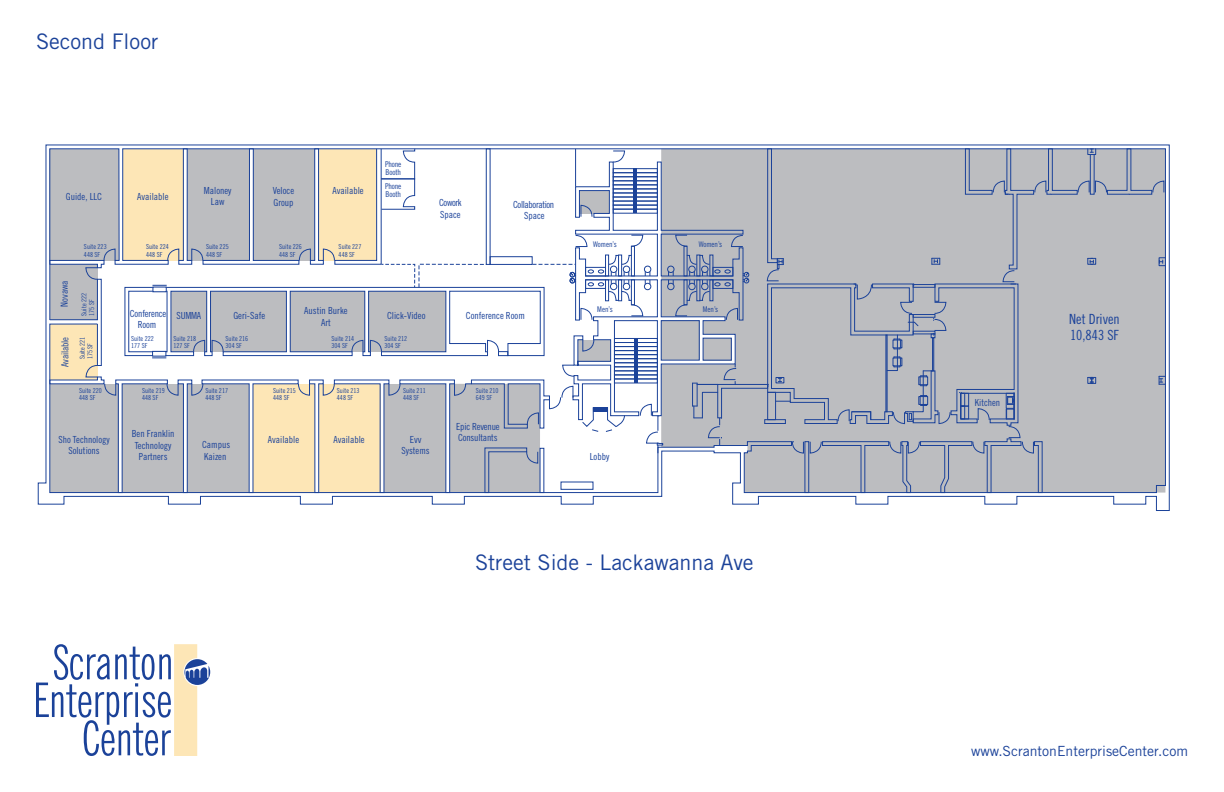
<style>
.page{position:relative;width:1224px;height:792px;background:#fff}
.page>*{position:absolute;margin:0;border:0;box-sizing:border-box;transform-origin:0 0}
.t1{font:21.5px "Trade Gothic LT Std";color:#1b4299}
.t2{font:14px "Trade Gothic LT Std";color:#1b4299}
.t3{font:14px/16.8px "Trade Gothic LT Std Cn 18";color:#1b4299}
.t4{font:9.7px/11.7px "Trade Gothic LT Std Cn 18";color:#1b4299;text-align:center}
.t5{font:9.7px/11.7px "Trade Gothic LT Std Cn 18";letter-spacing:-.035em;color:#1b4299;text-align:center}
.t6{font:8px/8px "Trade Gothic LT Std Cn 18";letter-spacing:-.015em;color:#1b4299}
.t7{font:7.8px "Trade Gothic LT Std Cn 18";color:#1b4299}
.t8{font:6.8px/7.6px "Trade Gothic LT Std Cn 18";color:#1b4299}
</style>
<div class="page">
<svg style="left:37px;top:144px;width:1133px;height:367px"></svg>
<svg style="left:36px;top:644px;width:174px;height:112px"></svg>
<svg style="left:49px;top:148px;width:1116px;height:345px"></svg>
<div style="left:498px;top:351px;width:10px;height:5px;border:1px solid #1b4299"></div>
<div style="left:561px;top:482px;width:32px;height:8px;border:1px solid #1b4299"></div>
<h1 class="t1" style="left:36px;top:28px;width:124px">Second Floor</h1>
<p class="t6" style="left:385px;top:160px;width:18px">Phone<br>Booth</p>
<p class="t4" style="left:137px;top:190px;width:33px">Available</p>
<p class="t4" style="left:204px;top:184px;width:29px">Maloney<br>Law</p>
<p class="t4" style="left:66px;top:191px;width:38px">Guide, LLC</p>
<p class="t4" style="left:273px;top:185px;width:23px;text-align:left">Veloce<br>Group</p>
<p class="t4" style="left:333px;top:185px;width:33px">Available</p>
<p class="t6" style="left:385px;top:182px;width:18px">Phone<br>Booth</p>
<p class="t5" style="left:439px;top:197px;width:24px;text-align:left">Cowork<br>Space</p>
<p class="t5" style="left:513px;top:198px;width:43px">Collaboration<br>Space</p>
<p class="t8" style="left:84px;top:243px;width:24px">Suite 223<br>448 SF</p>
<p class="t8" style="left:146px;top:243px;width:24px">Suite 224<br>448 SF</p>
<p class="t8" style="left:206px;top:243px;width:24px">Suite 225<br>448 SF</p>
<p class="t8" style="left:279px;top:243px;width:24px">Suite 226<br>448 SF</p>
<p class="t8" style="left:339px;top:243px;width:24px">Suite 227<br>448 SF</p>
<p class="t4" style="left:58px;top:307px;width:28px;rotate:-90deg">Novawa</p>
<p class="t4" style="left:59px;top:367px;width:32px;rotate:-90deg">Available</p>
<p class="t8" style="left:80px;top:316px;width:24px;rotate:-90deg">Suite 222<br>175 SF</p>
<p class="t4" style="left:130px;top:307px;width:38px">Conference<br>Room</p>
<p class="t4" style="left:177px;top:309px;width:26px">SUMMA</p>
<p class="t4" style="left:304px;top:305px;width:45px">Austin Burke<br>Art</p>
<p class="t4" style="left:233px;top:310px;width:33px">Geri-Safe</p>
<p class="t4" style="left:387px;top:310px;width:40px">Click-Video</p>
<p class="t4" style="left:466px;top:310px;width:61px">Conference Room</p>
<p class="t8" style="left:79px;top:359px;width:24px;rotate:-90deg">Suite 221<br>175 SF</p>
<p class="t8" style="left:173px;top:334px;width:24px">Suite 218<br>127 SF</p>
<p class="t8" style="left:226px;top:334px;width:24px">Suite 216<br>304 SF</p>
<p class="t8" style="left:332px;top:334px;width:24px">Suite 214<br>304 SF</p>
<p class="t8" style="left:385px;top:334px;width:24px">Suite 212<br>304 SF</p>
<p class="t8" style="left:131px;top:334px;width:24px">Suite 222<br>177 SF</p>
<p class="t8" style="left:79px;top:386px;width:24px">Suite 220<br>448 SF</p>
<p class="t8" style="left:142px;top:386px;width:24px">Suite 219<br>448 SF</p>
<p class="t8" style="left:205px;top:386px;width:24px">Suite 217<br>448 SF</p>
<p class="t8" style="left:273px;top:386px;width:24px">Suite 215<br>448 SF</p>
<p class="t8" style="left:337px;top:386px;width:24px">Suite 213<br>448 SF</p>
<p class="t8" style="left:403px;top:386px;width:24px">Suite 211<br>448 SF</p>
<p class="t8" style="left:476px;top:387px;width:24px;line-height:6.8px">Suite 210<br>649 SF</p>
<p class="t4" style="left:58px;top:433px;width:53px">Sho Technology<br>Solutions</p>
<p class="t4" style="left:132px;top:427px;width:44px">Ben Franklin<br>Technology<br>Partners</p>
<p class="t4" style="left:402px;top:433px;width:30px">Evv<br>Systems</p>
<p class="t4" style="left:268px;top:434px;width:33px">Available</p>
<p class="t4" style="left:334px;top:434px;width:33px">Available</p>
<p class="t4" style="left:202px;top:439px;width:30px;text-align:left">Campus<br>Kaizen</p>
<p class="t4" style="left:456px;top:420px;width:45px;text-align:left">Epic Revenue<br>Consultants</p>
<p class="t7" style="left:593px;top:240px;width:25px">Women’s</p>
<p class="t7" style="left:597px;top:305px;width:17px">Men’s</p>
<p class="t4" style="left:590px;top:451px;width:21px">Lobby</p>
<p class="t7" style="left:699px;top:240px;width:25px">Women’s</p>
<p class="t7" style="left:703px;top:305px;width:17px">Men’s</p>
<h1 class="t1" style="left:475px;top:549px;width:280px">Street Side - Lackawanna Ave</h1>
<p class="t4" style="left:975px;top:396px;width:27px">Kitchen</p>
<h2 class="t3" style="left:1069px;top:310px;width:52px">Net Driven<br>10,843 SF</h2>
<h2 class="t2" style="left:971px;top:743px;width:219px">www.ScrantonEnterpriseCenter.com</h2>
</div>
